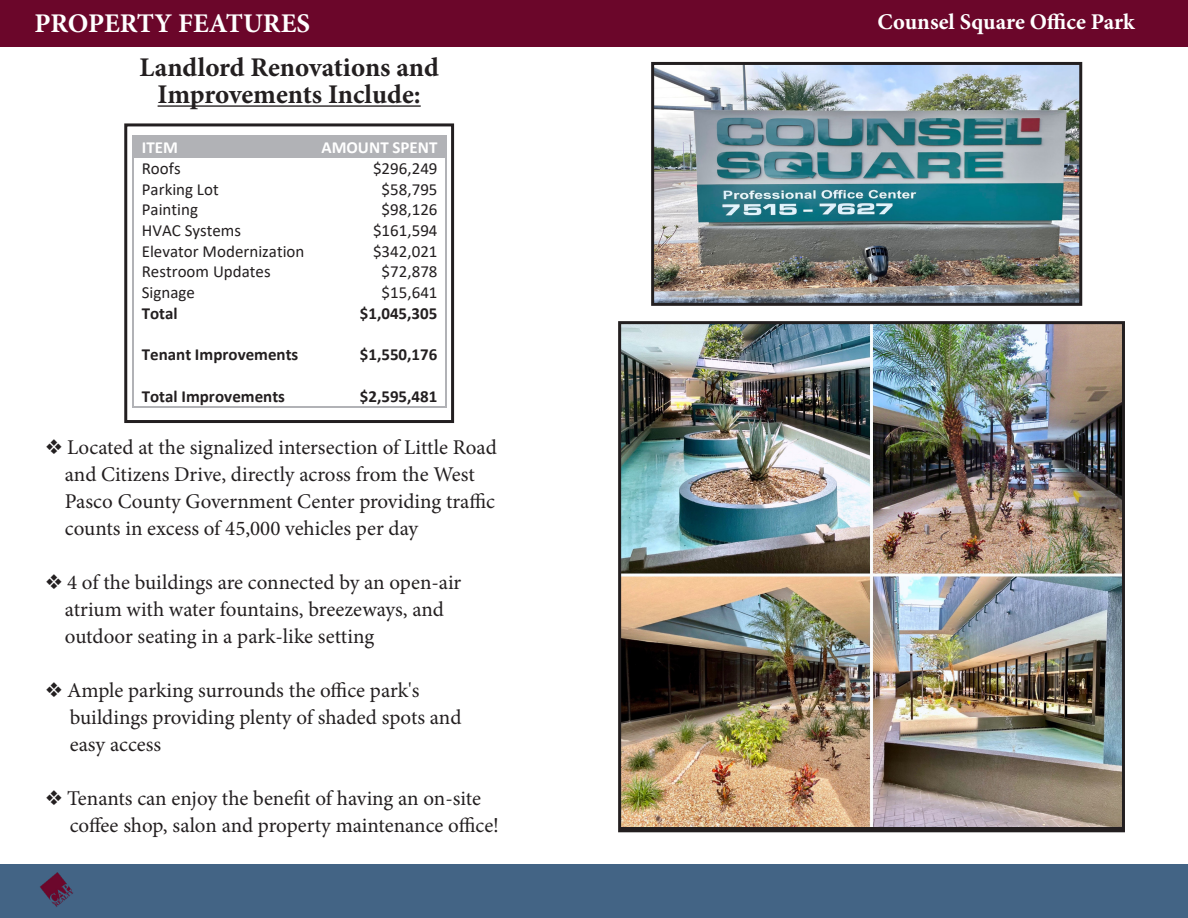
<style>
.page{position:relative;width:1188px;height:918px;background:#fff}
.page>*{position:absolute;margin:0;border:0;box-sizing:border-box;transform-origin:0 0}
.t1{font:700 27px "Minion Pro";letter-spacing:-.005em;color:#231f20}
.t2{font:700 27px "Minion Pro";color:#fff}
.t3{font:700 22.5px "Minion Pro";color:#fff}
.t4{font:21px/27px "Minion Pro";color:#231f20}
.t5{font:16.95px "Calibri";color:#231f20}
.t6{font:700 16.95px "Calibri";color:#231f20}
.t7{font:700 16.95px "Calibri";color:#fff}
</style>
<div class="page">
<div style="left:0;top:0;width:1188px;height:46px;background:#6b062a"></div>
<div style="left:0;top:864px;width:1188px;height:54px;background:#436485"></div>
<img style="left:40px;top:872px;width:33px;height:35px">
<hr style="left:158px;top:105px;width:263px;height:2px;background:#231f20">
<img style="left:622px;top:325px;width:499px;height:502px">
<div style="left:618px;top:321px;width:507px;height:511px;border:3px solid #231f20"></div>
<img style="left:655px;top:66px;width:423px;height:236px">
<div style="left:651px;top:62px;width:431px;height:244px;border:3px solid #231f20"></div>
<div style="left:134px;top:137px;width:179px;height:21px;background:#b1b2b6"></div>
<div style="left:313px;top:137px;width:132px;height:21px;background:#b1b2b6"></div>
<hr style="left:134px;top:135px;width:179px;height:2px;background:#b1b2b6">
<hr style="left:315px;top:135px;width:130px;height:2px;background:#b1b2b6">
<hr style="left:445px;top:137px;width:2px;height:21px;background:#b1b2b6">
<hr style="left:445px;top:158px;width:2px;height:20px;background:#b1b2b6">
<hr style="left:445px;top:178px;width:2px;height:21px;background:#b1b2b6">
<hr style="left:445px;top:199px;width:2px;height:21px;background:#b1b2b6">
<hr style="left:445px;top:220px;width:2px;height:21px;background:#b1b2b6">
<hr style="left:445px;top:241px;width:2px;height:20px;background:#b1b2b6">
<hr style="left:445px;top:261px;width:2px;height:21px;background:#b1b2b6">
<hr style="left:445px;top:282px;width:2px;height:21px;background:#b1b2b6">
<hr style="left:445px;top:303px;width:2px;height:20px;background:#b1b2b6">
<hr style="left:445px;top:323px;width:2px;height:21px;background:#b1b2b6">
<hr style="left:445px;top:344px;width:2px;height:21px;background:#b1b2b6">
<hr style="left:445px;top:365px;width:2px;height:20px;background:#b1b2b6">
<svg style="left:133px;top:135px;width:1px;height:273px"></svg>
<hr style="left:134px;top:406px;width:179px;height:2px;background:#b1b2b6">
<hr style="left:313px;top:406px;width:132px;height:2px;background:#b1b2b6">
<hr style="left:445px;top:385px;width:2px;height:21px;background:#b1b2b6">
<div style="left:124px;top:123px;width:330px;height:300px;border:3px solid #231f20"></div>
<p class="t2" style="left:34px;top:4px;width:277px">PROPERTY FEATURES</p>
<p class="t1" style="left:139px;top:49px;width:301px">Landlord Renovations and</p>
<p class="t1" style="left:158px;top:76px;width:265px">Improvements Include:</p>
<p class="t7" style="left:142px;top:136px;width:38px">ITEM</p>
<p class="t7" style="left:321px;top:136px;width:118px">AMOUNT SPENT</p>
<p class="t5" style="left:142px;top:156px;width:40px">Roofs</p>
<p class="t5" style="left:373px;top:156px;width:66px">$296,249</p>
<p class="t5" style="left:142px;top:177px;width:78px">Parking Lot</p>
<p class="t5" style="left:382px;top:177px;width:57px">$58,795</p>
<p class="t5" style="left:142px;top:198px;width:58px">Painting</p>
<p class="t5" style="left:382px;top:198px;width:57px">$98,126</p>
<p class="t5" style="left:142px;top:219px;width:101px">HVAC Systems</p>
<p class="t5" style="left:373px;top:219px;width:66px">$161,594</p>
<p class="t5" style="left:142px;top:239px;width:164px">Elevator Modernization</p>
<p class="t5" style="left:373px;top:239px;width:66px">$342,021</p>
<p class="t5" style="left:142px;top:260px;width:130px">Restroom Updates</p>
<p class="t5" style="left:382px;top:260px;width:57px">$72,878</p>
<p class="t5" style="left:142px;top:281px;width:55px">Signage</p>
<p class="t5" style="left:382px;top:281px;width:57px">$15,641</p>
<p class="t6" style="left:142px;top:301px;width:37px">Total</p>
<p class="t6" style="left:360px;top:301px;width:79px">$1,045,305</p>
<p class="t6" style="left:142px;top:342px;width:158px">Tenant Improvements</p>
<p class="t6" style="left:360px;top:342px;width:79px">$1,550,176</p>
<p class="t6" style="left:142px;top:384px;width:145px">Total Improvements</p>
<p class="t6" style="left:360px;top:384px;width:79px">$2,595,481</p>
<p class="t4" style="left:46px;top:434px;width:453px;text-align:center">❖ Located at the signalized intersection of Little Road and Citizens Drive, directly across from the West</p>
<p class="t4" style="left:65px;top:488px;width:432px">Pasco County Government Center providing traffic counts in excess of 45,000 vehicles per day</p>
<p class="t4" style="left:46px;top:569px;width:417px">❖ 4 of the buildings are connected by an open-air</p>
<p class="t4" style="left:65px;top:596px;width:381px">atrium with water fountains, breezeways, and outdoor seating in a park-like setting</p>
<p class="t4" style="left:70px;top:677px;width:393px;text-indent:-24px">❖ Ample parking surrounds the office park's buildings providing plenty of shaded spots and</p>
<p class="t4" style="left:70px;top:731px;width:93px">easy access</p>
<p class="t4" style="left:70px;top:785px;width:431px;text-indent:-24px">❖ Tenants can enjoy the benefit of having an on-site coffee shop, salon and property maintenance office!</p>
<p class="t3" style="left:877px;top:6px;width:259px">Counsel Square Office Park</p>
</div>
